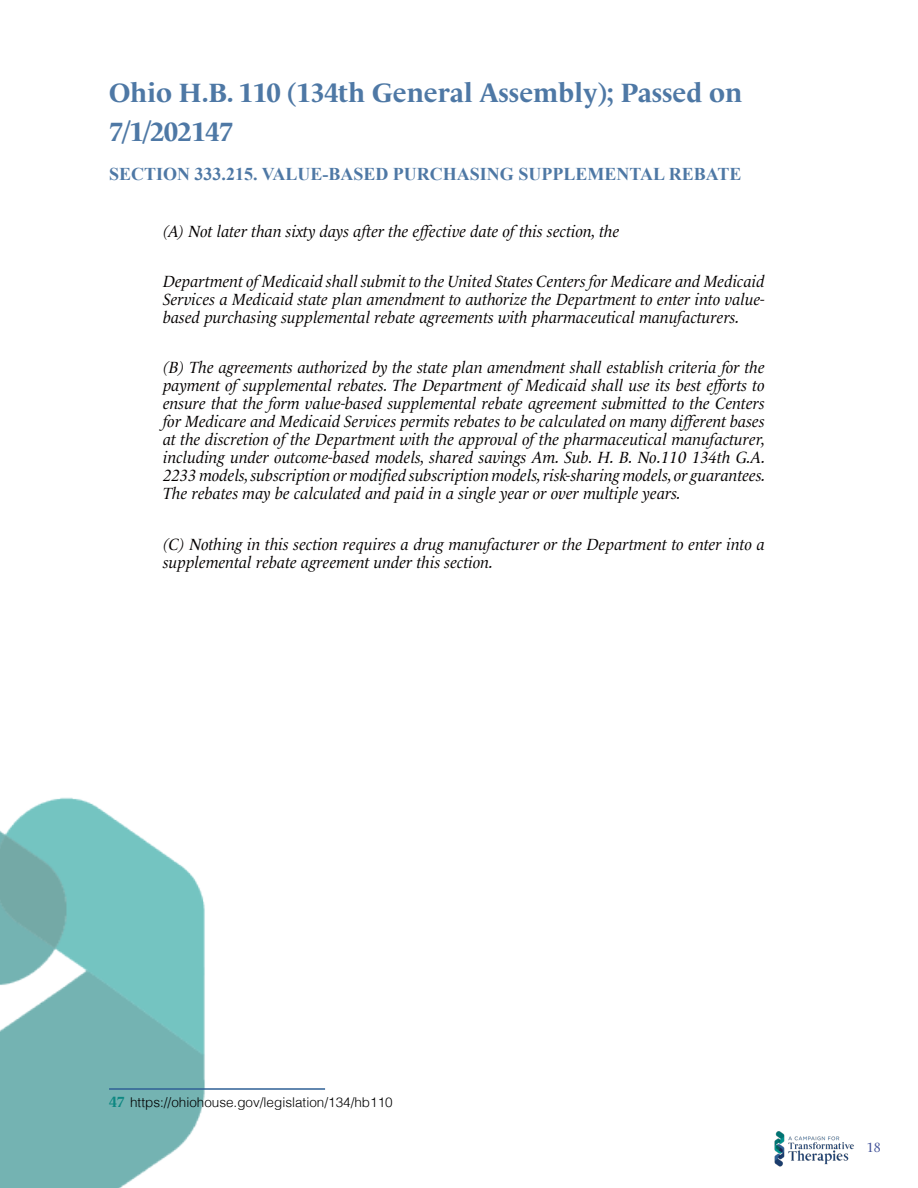
<style>
.page{position:relative;width:918px;height:1188px;background:#fff}
.page>*{position:absolute;margin:0;border:0;box-sizing:border-box;transform-origin:0 0}
.Subheadings{font:700 27px/39px "Le Monde Livre Std";color:#4e78a5}
.Subheadings-2{font:700 18px "Times New Roman";color:#4e78a5}
.Legislation{font:italic 16.5px/18px "Le Monde Livre Std";color:#040101;text-align:justify}
.t1{font:300 13.5px "Helvetica";color:#000}
.t2{font:13.5px "Le Monde Livre Std";color:#43549a}
.s1{font-family:"Le Monde Livre Std";font-weight:700;font-size:15px;color:#0e8882}
</style>
<div class="page">
<img style="left:0;top:797px;width:205px;height:391px">
<img style="left:774px;top:1131px;width:80px;height:36px">
<hr style="left:109px;top:1088px;width:216px;height:2px;background:#2f6095">
<p class="Subheadings" style="left:109px;top:73px;width:635px">Ohio H.B. 110 (134th General Assembly); Passed on<br>7/1/202147</p>
<p class="Subheadings-2" style="left:109px;top:161px;width:634px">SECTION 333.215. VALUE-BASED PURCHASING SUPPLEMENTAL REBATE</p>
<p class="Legislation" style="left:163px;top:222px;width:458px">(A) Not later than sixty days after the effective date of this section, the</p>
<p class="Legislation" style="left:163px;top:272px;width:603px">Department of Medicaid shall submit to the United States Centers for Medicare and Medicaid Services a Medicaid state plan amendment to authorize the Department to enter into value&shy;based purchasing supplemental rebate agreements with pharmaceutical manufacturers.</p>
<p class="Legislation" style="left:163px;top:359px;width:604px">(B) The agreements authorized by the state plan amendment shall establish criteria for the payment of supplemental rebates. The Department of Medicaid shall use its best efforts to ensure that the form value-based supplemental rebate agreement submitted to the Centers for Medicare and Medicaid Services permits rebates to be calculated on many different bases at the discretion of the Department with the approval of the pharmaceutical manufacturer, including under outcome-based models, shared savings Am. Sub. H. B. No.110 134th G.A.<br>2233 models, subscription or modified subscription models, risk-sharing models, or guarantees.<br>The rebates may be calculated and paid in a single year or over multiple years.</p>
<p class="Legislation" style="left:163px;top:535px;width:603px">(C) Nothing in this section requires a drug manufacturer or the Department to enter into a supplemental rebate agreement under this section.</p>
<p class="t1" style="left:109px;top:1091px;width:285px"><span class="s1">47</span> https://ohiohouse.gov/legislation/134/hb110</p>
<p class="t2" style="left:867px;top:1139px;width:15px">18</p>
</div>
